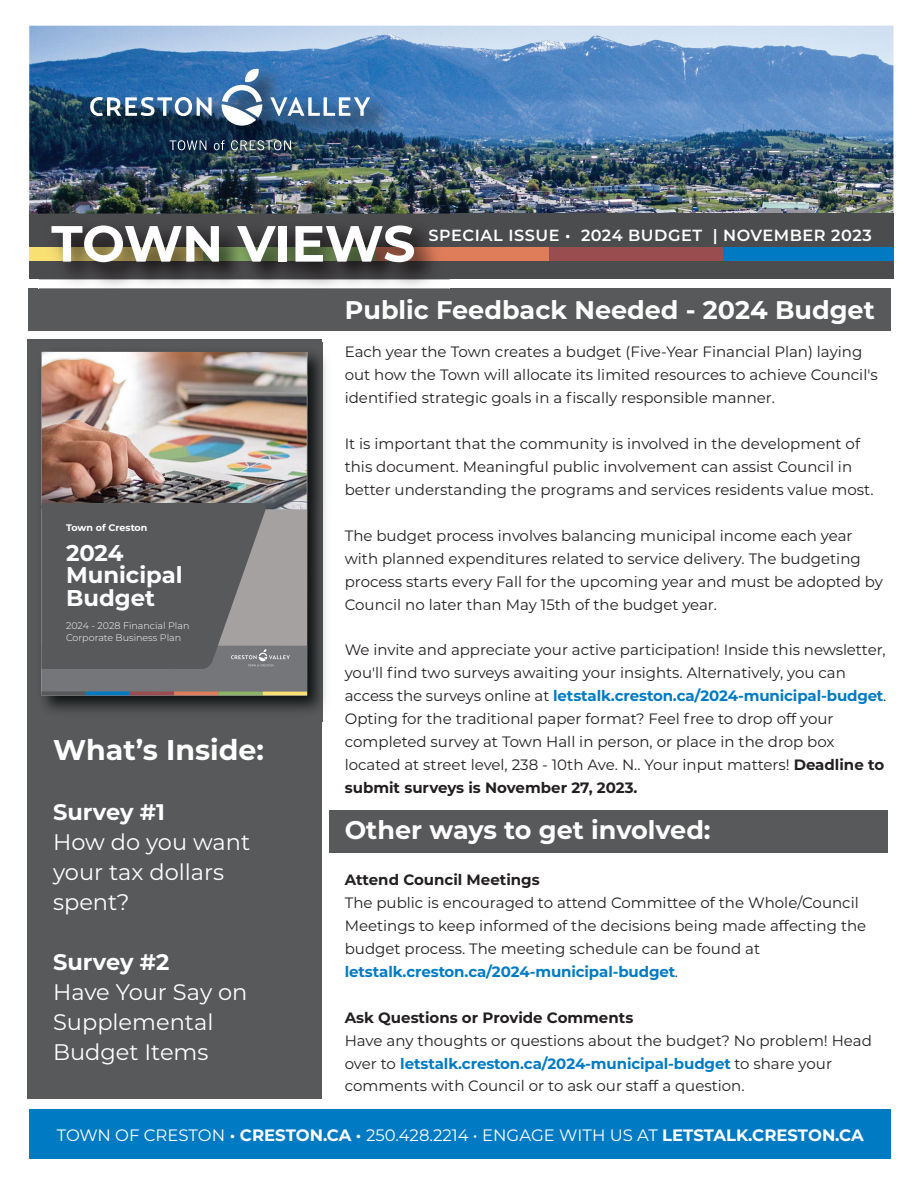
<style>
.page{position:relative;width:918px;height:1188px;background:#fff}
.page>*{position:absolute;margin:0;border:0;box-sizing:border-box;transform-origin:0 0}
.t1{font:700 50.7px "Montserrat";letter-spacing:-.015em;color:#fff}
.t2{font:700 28.5px "Montserrat";color:#fff}
.t3{font:700 25.5px "Montserrat";color:#fff}
.t4{font:700 22.8px/22.8px "Montserrat";color:#fff}
.t5{font:22.5px/30px "Montserrat";color:#fff}
.t6{font:16.5px "Montserrat";color:#fff}
.t7{font:600 16.05px "Montserrat";letter-spacing:.035em;color:#fff}
.t8{font:15px/23px "Montserrat";color:#231f20}
.t9{font:300 9.6px/11.7px "Montserrat";color:#fff}
.t10{font:700 9.6px "Montserrat";color:#fff}
.s1{color:#fbfbfb}
.s2{font-weight:700}
.s3{font-weight:700;color:#007bc3}
.s4{font-weight:600}
</style>
<div class="page">
<div style="left:28px;top:339px;width:294px;height:759px;background:#58595b"></div>
<div style="left:29px;top:1110px;width:862px;height:49px;background:#007bc3"></div>
<div style="left:28px;top:288px;width:862px;height:43px;background:#58595b"></div>
<div style="left:329px;top:810px;width:559px;height:43px;background:#58595b"></div>
<img style="left:29px;top:26px;width:864px;height:188px">
<img style="left:78px;top:57px;width:325px;height:126px">
<svg style="left:90px;top:97px;width:122px;height:19px"></svg>
<svg style="left:270px;top:97px;width:100px;height:19px"></svg>
<svg style="left:222px;top:68px;width:40px;height:58px"></svg>
<svg style="left:169px;top:140px;width:37px;height:10px"></svg>
<svg style="left:214px;top:140px;width:11px;height:10px"></svg>
<svg style="left:231px;top:140px;width:60px;height:10px"></svg>
<div style="left:29px;top:214px;width:864px;height:65px;background:#4b4c4d"></div>
<div style="left:720px;top:247px;width:173px;height:14px;background:#007bc3"></div>
<div style="left:549px;top:247px;width:173px;height:14px;background:#994d4f"></div>
<div style="left:376px;top:247px;width:173px;height:14px;background:#df7c5a"></div>
<div style="left:29px;top:247px;width:174px;height:14px;background:#f8e073"></div>
<img style="left:39px;top:206px;width:411px;height:83px">
<img style="left:429px;top:229px;width:21px;height:15px">
<img style="left:39px;top:247px;width:411px;height:14px">
<img style="left:41px;top:343px;width:285px;height:378px">
<div style="left:42px;top:352px;width:265px;height:344px;background:#a5a1a1"></div>
<img style="left:42px;top:352px;width:265px;height:157px">
<div style="left:42px;top:646px;width:265px;height:50px;background:#757679"></div>
<svg style="left:42px;top:503px;width:248px;height:166px"></svg>
<svg style="left:42px;top:691px;width:44px;height:4px"></svg>
<hr style="left:86px;top:692px;width:44px;height:3px;background:#007bc3">
<hr style="left:130px;top:692px;width:44px;height:3px;background:#994d4f">
<hr style="left:174px;top:692px;width:44px;height:3px;background:#df7c5a">
<hr style="left:218px;top:692px;width:45px;height:3px;background:#8cb368">
<hr style="left:263px;top:692px;width:44px;height:3px;background:#f8e073">
<p class="t1" style="left:51px;top:207px;width:366px">TOWN VIEWS</p>
<p class="t7" style="left:428px;top:224px;width:445px"><span class="s1">SP</span>ECIAL ISSUE • 2024 BUDGET | NOVEMBER 2023</p>
<p class="t10" style="left:66px;top:520px;width:83px">Town of Creston</p>
<p class="t4" style="left:66px;top:540px;width:118px">2024<br>Municipal<br>Budget</p>
<p class="t9" style="left:66px;top:620px;width:125px">2024 - 2028 Financial Plan<br>Corporate Business Plan</p>
<p class="t2" style="left:53px;top:729px;width:212px">What’s Inside:</p>
<p class="t5" style="left:53px;top:796px;width:199px"><span class="s2">Survey #1<br></span>How do you want your tax dollars spent?</p>
<p class="t5" style="left:53px;top:946px;width:196px"><span class="s2">Survey #2<br></span>Have Your Say on<br>Supplemental<br>Budget Items</p>
<p class="t3" style="left:345px;top:291px;width:531px">Public Feedback Needed - 2024 Budget</p>
<p class="t8" style="left:345px;top:340px;width:534px">Each year the Town creates a budget (Five-Year Financial Plan) laying out how the Town will allocate its limited resources to achieve Council's identified strategic goals in a fiscally responsible manner.</p>
<p class="t8" style="left:345px;top:432px;width:530px">It is important that the community is involved in the development of this document. Meaningful public involvement can assist Council in better understanding the programs and services residents value most.</p>
<p class="t8" style="left:345px;top:523px;width:540px">The budget process involves balancing municipal income each year with planned expenditures related to service delivery. The budgeting process starts every Fall for the upcoming year and must be adopted by Council no later than May 15th of the budget year.</p>
<p class="t8" style="left:345px;top:638px;width:543px">We invite and appreciate your active participation! Inside this newsletter, you'll find two surveys awaiting your insights. Alternatively, you can access the surveys online at <span class="s3">letstalk.creston.ca/2024-municipal-budget</span>.<br>Opting for the traditional paper format? Feel free to drop off your completed survey at Town Hall in person, or place in the drop box located at street level, 238 - 10th Ave. N.. Your input matters! <span class="s2">Deadline to submit surveys is November 27, 2023.</span></p>
<p class="t3" style="left:345px;top:812px;width:367px">Other ways to get involved:</p>
<p class="t8" style="left:345px;top:868px;width:523px"><span class="s2">Attend Council Meetings<br></span>The public is encouraged to attend Committee of the Whole/Council Meetings to keep informed of the decisions being made affecting the budget process. The meeting schedule can be found at <span class="s3">letstalk.creston.ca/2024-municipal-budget</span>.</p>
<p class="t8" style="left:345px;top:1005px;width:529px"><span class="s2">Ask Questions or Provide Comments<br></span>Have any thoughts or questions about the budget? No problem! Head over to <span class="s3">letstalk.creston.ca/2024-municipal-budget</span> to share your comments with Council or to ask our staff a question.</p>
<p class="t6" style="left:57px;top:1124px;width:808px">TOWN OF CRESTON <span class="s4">•</span> <span class="s2">CRESTON.CA</span> <span class="s4">•</span> 250.428.2214 • ENGAGE WITH US AT <span class="s2">LETSTALK.CRESTON.CA</span></p>
</div>
